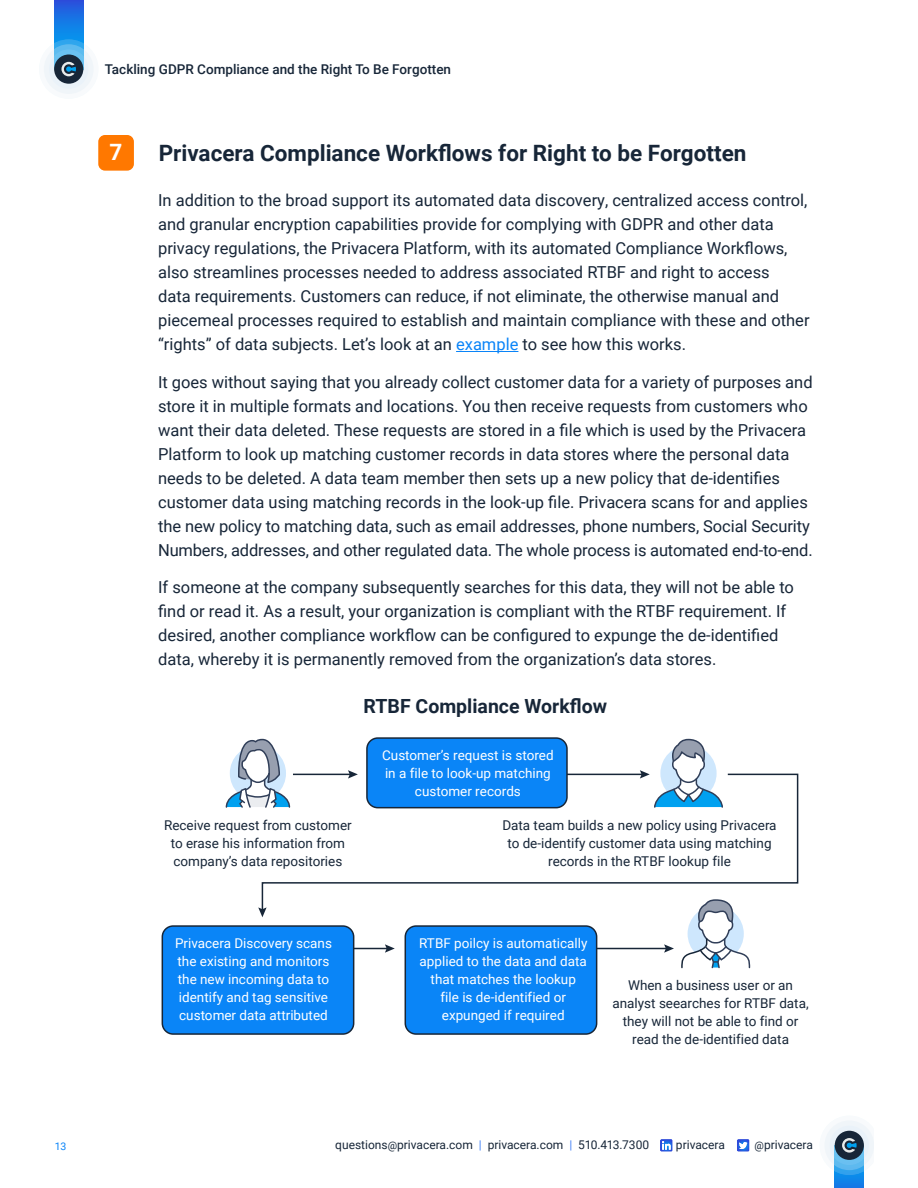
<style>
.page{position:relative;width:918px;height:1188px;background:#fff}
.page>*{position:absolute;margin:0;border:0;box-sizing:border-box;transform-origin:0 0}
.t1{font:700 22.5px "Roboto";color:#172638}
.t2{font:700 22.5px "Roboto";color:#fff}
.t3{font:700 19.5px "Roboto";color:#172638}
.t4{font:16.5px/24px "Roboto";color:#172638}
.t5{font:13.5px/18px "Roboto";color:#fff;text-align:center}
.t6{font:13.5px/18px "Roboto";color:#172638;text-align:center}
.t7{font:500 13.5px "Roboto";color:#172638}
.t8{font:12px "Roboto";color:#172638}
.t9{font:10.5px "Roboto";color:#0a84f8}
.s1{color:#0a84f8}
.s2{font-size:10.5px}
.s3{color:#4784f7}
</style>
<div class="page">
<svg style="left:54px;top:0;width:29px;height:43px"></svg>
<svg style="left:39px;top:39px;width:59px;height:60px"></svg>
<svg style="left:44px;top:44px;width:50px;height:50px"></svg>
<svg style="left:49px;top:49px;width:39px;height:40px"></svg>
<div style="left:54px;top:55px;width:29px;height:29px;background:#172638;border-radius:50%"></div>
<svg style="left:61px;top:62px;width:15px;height:14px"></svg>
<div style="left:835px;top:1145px;width:29px;height:43px;background:#0f82e8"></div>
<svg style="left:824px;top:1120px;width:49px;height:55px"></svg>
<svg style="left:660px;top:1139px;width:13px;height:13px"></svg>
<svg style="left:737px;top:1139px;width:13px;height:13px"></svg>
<div style="left:98px;top:135px;width:36px;height:36px;background:#ff7800;border-radius:7px"></div>
<hr style="left:456px;top:351px;width:62px;height:1px;background:#0a84f8">
<hr style="left:575px;top:948px;width:92px;height:1px;background:#172638">
<svg style="left:664px;top:944px;width:10px;height:9px"></svg>
<hr style="left:296px;top:948px;width:92px;height:1px;background:#172638">
<svg style="left:385px;top:944px;width:10px;height:9px"></svg>
<div style="left:367px;top:738px;width:200px;height:70px;background:#0a85f7;border-radius:11px"></div>
<div style="left:366px;top:737px;width:202px;height:71px;border:2px solid #172638;border-radius:11px"></div>
<svg style="left:348px;top:770px;width:7px;height:3px"></svg>
<svg style="left:681px;top:912px;width:70px;height:57px"></svg>
<svg style="left:640px;top:738px;width:77px;height:35px"></svg>
<svg style="left:225px;top:738px;width:61px;height:70px"></svg>
<svg style="left:261px;top:773px;width:538px;height:139px"></svg>
<svg style="left:258px;top:907px;width:9px;height:10px"></svg>
<div style="left:162px;top:926px;width:192px;height:108px;background:#0a85f7;border-radius:11px"></div>
<div style="left:162px;top:925px;width:192px;height:110px;border:2px solid #172638;border-radius:11px"></div>
<div style="left:405px;top:926px;width:192px;height:108px;background:#0a85f7;border-radius:11px"></div>
<div style="left:405px;top:925px;width:192px;height:110px;border:2px solid #172638;border-radius:11px"></div>
<p class="t7" style="left:105px;top:64px;width:348px">Tackling GDPR Compliance and the Right To Be Forgotten</p>
<h1 class="t2" style="left:110px;top:142px;width:14px">7</h1>
<h1 class="t1" style="left:159px;top:137px;width:589px">Privacera Compliance Workflows for Right to be Forgotten</h1>
<p class="t4" style="left:158px;top:190px;width:653px">In addition to the broad support its automated data discovery, centralized access control, and granular encryption capabilities provide for complying with GDPR and other data privacy regulations, the Privacera Platform, with its automated Compliance Workflows, also streamlines processes needed to address associated RTBF and right to access<br>data requirements. Customers can reduce, if not eliminate, the otherwise manual and piecemeal processes required to establish and maintain compliance with these and other “rights” of data subjects. Let’s look at an <span class="s1">example</span> to see how this works.</p>
<p class="t4" style="left:158px;top:371px;width:656px">It goes without saying that you already collect customer data for a variety of purposes and store it in multiple formats and locations. You then receive requests from customers who want their data deleted. These requests are stored in a file which is used by the Privacera Platform to look up matching customer records in data stores where the personal data needs to be deleted. A data team member then sets up a new policy that de-identifies customer data using matching records in the look-up file. Privacera scans for and applies the new policy to matching data, such as email addresses, phone numbers, Social Security Numbers, addresses, and other regulated data. The whole process is automated end-to-end.</p>
<p class="t4" style="left:158px;top:577px;width:637px">If someone at the company subsequently searches for this data, they will not be able to find or read it. As a result, your organization is compliant with the RTBF requirement. If desired, another compliance workflow can be configured to expunge the de-identified data, whereby it is permanently removed from the organization’s data stores.</p>
<p class="t6" style="left:164px;top:817px;width:189px">Receive request from customer to erase his information from company’s data repositories</p>
<p class="t3" style="left:364px;top:693px;width:245px">RTBF Compliance Workflow</p>
<p class="t5" style="left:382px;top:747px;width:173px">Customer’s request is stored in a file to look-up matching customer records</p>
<p class="t6" style="left:502px;top:817px;width:276px">Data team builds a new policy using Privacera to de-identify customer data using matching records in the RTBF lookup file</p>
<p class="t5" style="left:175px;top:935px;width:158px;text-align:left">Privacera Discovery scans the existing and monitors the new incoming data to identify and tag sensitive customer data attributed</p>
<p class="t5" style="left:419px;top:935px;width:170px">RTBF poilcy is automatically applied to the data and data that matches the lookup<br>file is de-identified or expunged if required</p>
<p class="t6" style="left:612px;top:978px;width:198px">When a business user or an analyst seearches for RTBF data, they will not be able to find or read the de-identified data</p>
<p class="t9" style="left:55px;top:1141px;width:13px">13</p>
<p class="t8" style="left:335px;top:1140px;width:315px">questions<span class="s2">@</span>privacera.com <span class="s3">|</span> privacera.com <span class="s3">|</span> 510.413.7300</p>
<p class="t8" style="left:676px;top:1140px;width:50px">privacera</p>
<p class="t8" style="left:755px;top:1140px;width:60px"><span class="s2">@</span>privacera</p>
</div>
